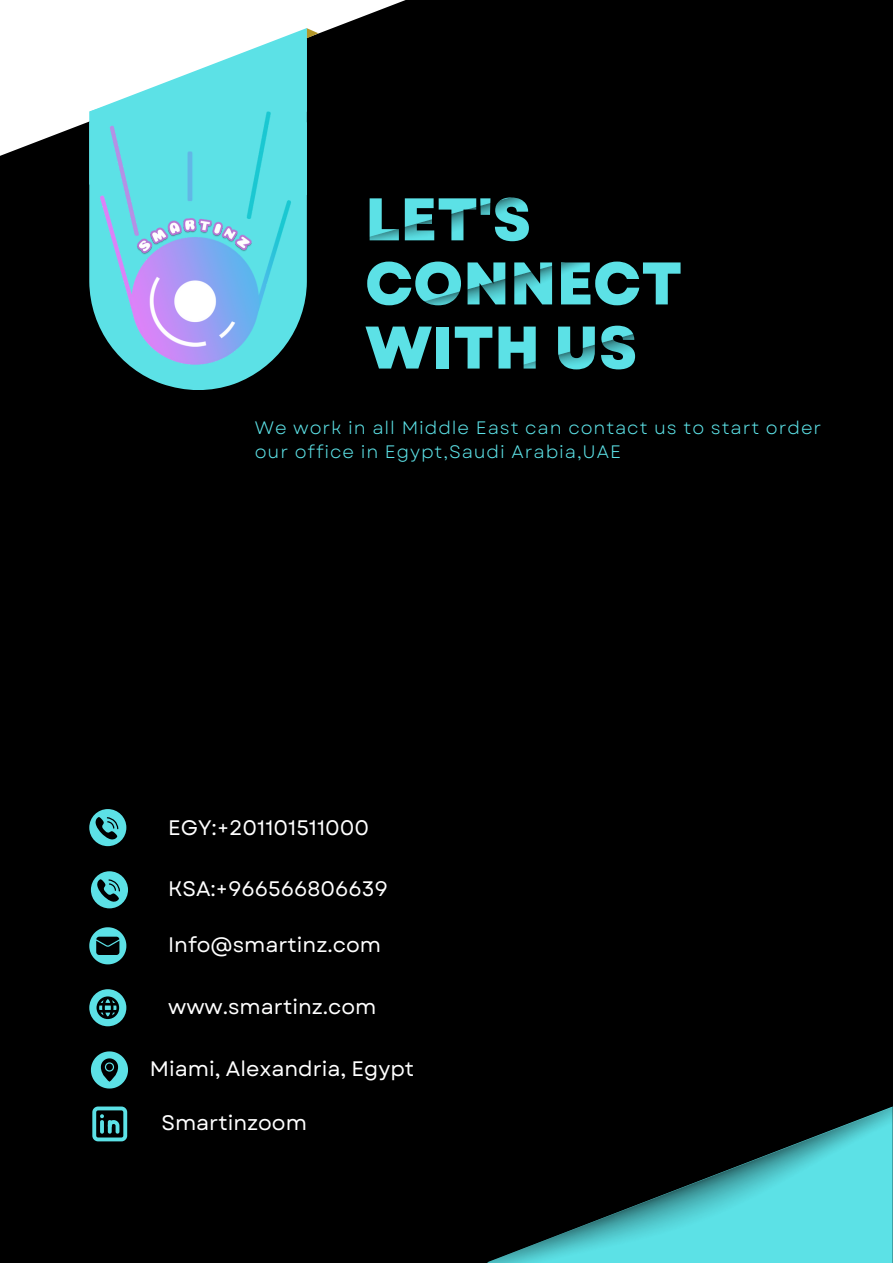
<style>
.page{position:relative;width:893px;height:1264px;background:#fff}
.page>*{position:absolute;margin:0;border:0;box-sizing:border-box;transform-origin:0 0}
.t1{font:800 60px "Garet";color:#5ce1e6}
.t2{font:21px "Garet";color:#fff}
.t3{font:18px "Garet";letter-spacing:.05em;color:#5ce1e6}
</style>
<div class="page">
<div style="left:0;top:0;width:892px;height:1262px;background:#000"></div>
<svg style="left:0;top:0;width:405px;height:156px;fill:#fff"></svg>
<svg style="left:89px;top:28px;width:229px;height:167px;background:#aae6e8"></svg>
<svg style="left:89px;top:809px;width:37px;height:37px"></svg>
<svg style="left:89px;top:989px;width:37px;height:37px"></svg>
<svg style="left:91px;top:1051px;width:37px;height:37px"></svg>
<svg style="left:89px;top:927px;width:37px;height:37px"></svg>
<img style="left:488px;top:1106px;width:404px;height:156px">
<img style="left:91px;top:106px;width:227px;height:281px">
<svg style="left:91px;top:871px;width:37px;height:37px"></svg>
<svg style="left:92px;top:1106px;width:35px;height:35px"></svg>
<p class="t1" style="left:365px;top:176px;width:167px">LET'S</p>
<p class="t1" style="left:365px;top:240px;width:318px">CONNECT</p>
<p class="t1" style="left:365px;top:304px;width:273px">WITH US</p>
<p class="t3" style="left:255px;top:414px;width:568px">We work in all Middle East can contact us to start order</p>
<p class="t3" style="left:255px;top:439px;width:367px">our office in Egypt,Saudi Arabia,UAE</p>
<p class="t2" style="left:168px;top:812px;width:202px">EGY:+201101511000</p>
<p class="t2" style="left:168px;top:873px;width:221px">KSA:+966566806639</p>
<p class="t2" style="left:168px;top:929px;width:214px">Info@smartinz.com</p>
<p class="t2" style="left:168px;top:991px;width:210px">www.smartinz.com</p>
<p class="t2" style="left:150px;top:1053px;width:266px">Miami, Alexandria, Egypt</p>
<p class="t2" style="left:161px;top:1107px;width:147px">Smartinzoom</p>
</div>
